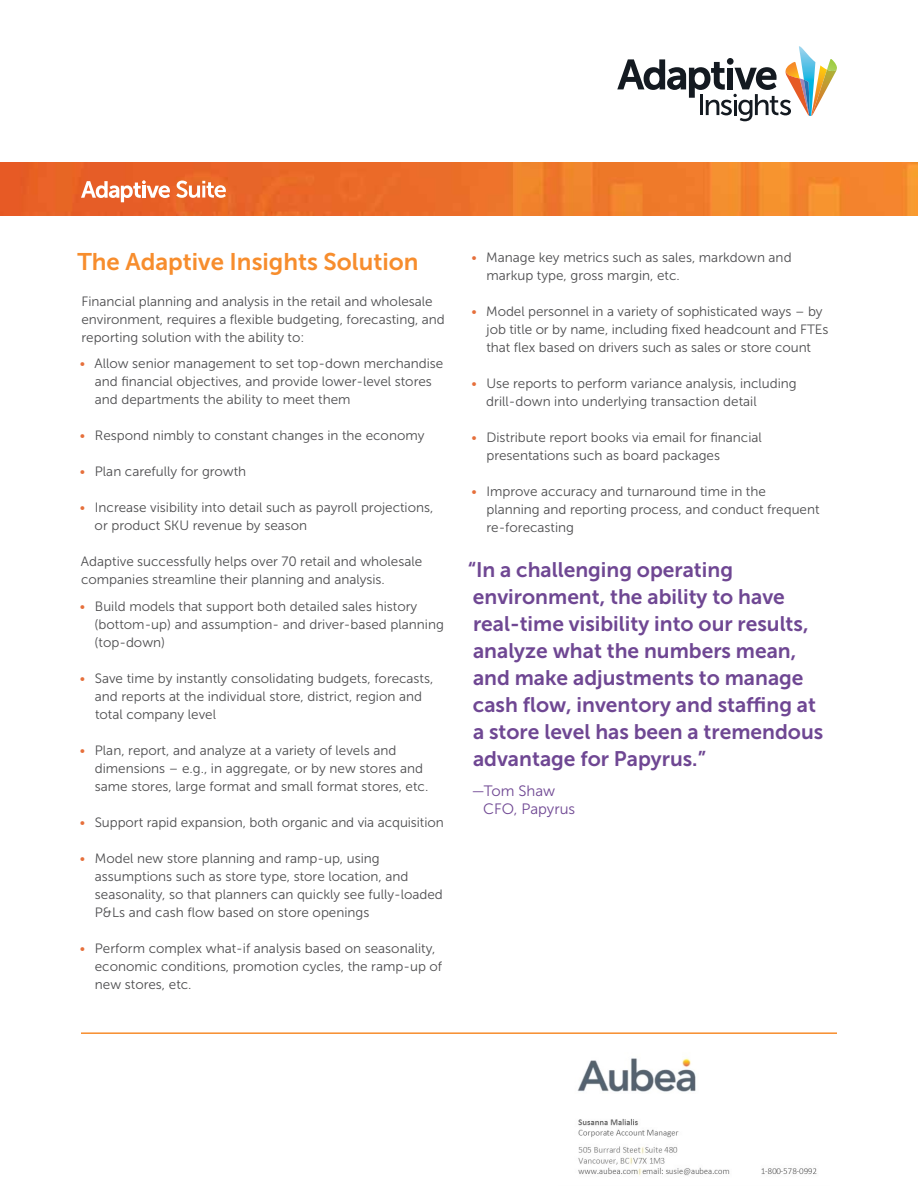
<style>
.page{position:relative;width:918px;height:1188px;background:#fff}
.page>*{position:absolute;margin:0;border:0;box-sizing:border-box;transform-origin:0 0}
.t1{font:24px "Museo Sans 700";color:#f78d2d}
.t2{font:21px/27px "Museo Sans 700";color:#6f4793}
.t3{font:15px/18px "Museo Sans 300";color:#6f4793}
.t4{font:13.5px/18px "Museo Sans 300";color:#4d4d4f}
.s1{color:#e66f3b}
</style>
<div class="page">
<img style="left:0;top:162px;width:918px;height:54px">
<hr style="left:81px;top:1032px;width:756px;height:2px;background:#f78d2d">
<svg style="left:617px;top:46px;width:220px;height:75px"></svg>
<svg style="left:176px;top:181px;width:50px;height:17px"></svg>
<svg style="left:81px;top:180px;width:89px;height:22px"></svg>
<img style="left:577px;top:1058px;width:240px;height:118px">
<h1 class="t1" style="left:77px;top:248px;width:343px">The Adaptive Insights Solution</h1>
<p class="t4" style="left:81px;top:292px;width:365px">Financial planning and analysis in the retail and wholesale environment, requires a flexible budgeting, forecasting, and reporting solution with the ability to:</p>
<p class="t4" style="left:95px;top:355px;width:350px;text-indent:-15px"><span class="s1">•</span> Allow senior management to set top-down merchandise and financial objectives, and provide lower-level stores and departments the ability to meet them</p>
<p class="t4" style="left:80px;top:427px;width:346px"><span class="s1">•</span> Respond nimbly to constant changes in the economy</p>
<p class="t4" style="left:80px;top:463px;width:168px"><span class="s1">•</span> Plan carefully for growth</p>
<p class="t4" style="left:95px;top:499px;width:340px;text-indent:-15px"><span class="s1">•</span> Increase visibility into detail such as payroll projections, or product SKU revenue by season</p>
<p class="t4" style="left:81px;top:553px;width:343px">Adaptive successfully helps over 70 retail and wholesale companies streamline their planning and analysis.</p>
<p class="t4" style="left:95px;top:597px;width:351px;text-indent:-15px"><span class="s1">•</span> Build models that support both detailed sales history (bottom-up) and assumption- and driver-based planning (top-down)</p>
<p class="t4" style="left:95px;top:669px;width:340px;text-indent:-15px"><span class="s1">•</span> Save time by instantly consolidating budgets, forecasts, and reports at the individual store, district, region and total company level</p>
<p class="t4" style="left:95px;top:741px;width:335px;text-indent:-15px"><span class="s1">•</span> Plan, report, and analyze at a variety of levels and dimensions – e.g., in aggregate, or by new stores and same stores, large format and small format stores, etc.</p>
<p class="t4" style="left:80px;top:813px;width:365px"><span class="s1">•</span> Support rapid expansion, both organic and via acquisition</p>
<p class="t4" style="left:95px;top:849px;width:349px;text-indent:-15px"><span class="s1">•</span> Model new store planning and ramp-up, using assumptions such as store type, store location, and seasonality, so that planners can quickly see fully-loaded P&amp;Ls and cash flow based on store openings</p>
<p class="t4" style="left:95px;top:939px;width:349px;text-indent:-15px"><span class="s1">•</span> Perform complex what-if analysis based on seasonality, economic conditions, promotion cycles, the ramp-up of new stores, etc.</p>
<p class="t4" style="left:486px;top:248px;width:307px;text-indent:-15px"><span class="s1">•</span> Manage key metrics such as sales, markdown and markup type, gross margin, etc.</p>
<p class="t4" style="left:487px;top:302px;width:344px;text-indent:-15px"><span class="s1">•</span> Model personnel in a variety of sophisticated ways – by job title or by name, including fixed headcount and FTEs that flex based on drivers such as sales or store count</p>
<p class="t4" style="left:486px;top:374px;width:312px;text-indent:-15px"><span class="s1">•</span> Use reports to perform variance analysis, including drill-down into underlying transaction detail</p>
<p class="t4" style="left:486px;top:428px;width:277px;text-indent:-15px"><span class="s1">•</span> Distribute report books via email for financial presentations such as board packages</p>
<p class="t4" style="left:486px;top:482px;width:335px;text-indent:-15px"><span class="s1">•</span> Improve accuracy and turnaround time in the planning and reporting process, and conduct frequent re-forecasting</p>
<p class="t2" style="left:468px;top:556px;width:357px">“In a challenging operating environment, the ability to have real-time visibility into our results, analyze what the numbers mean, and make adjustments to manage cash flow, inventory and staffing at a store level has been a tremendous advantage for Papyrus.”</p>
<p class="t3" style="left:483px;top:782px;width:94px;text-indent:-12px">—Tom Shaw<br>CFO, Papyrus</p>
</div>
